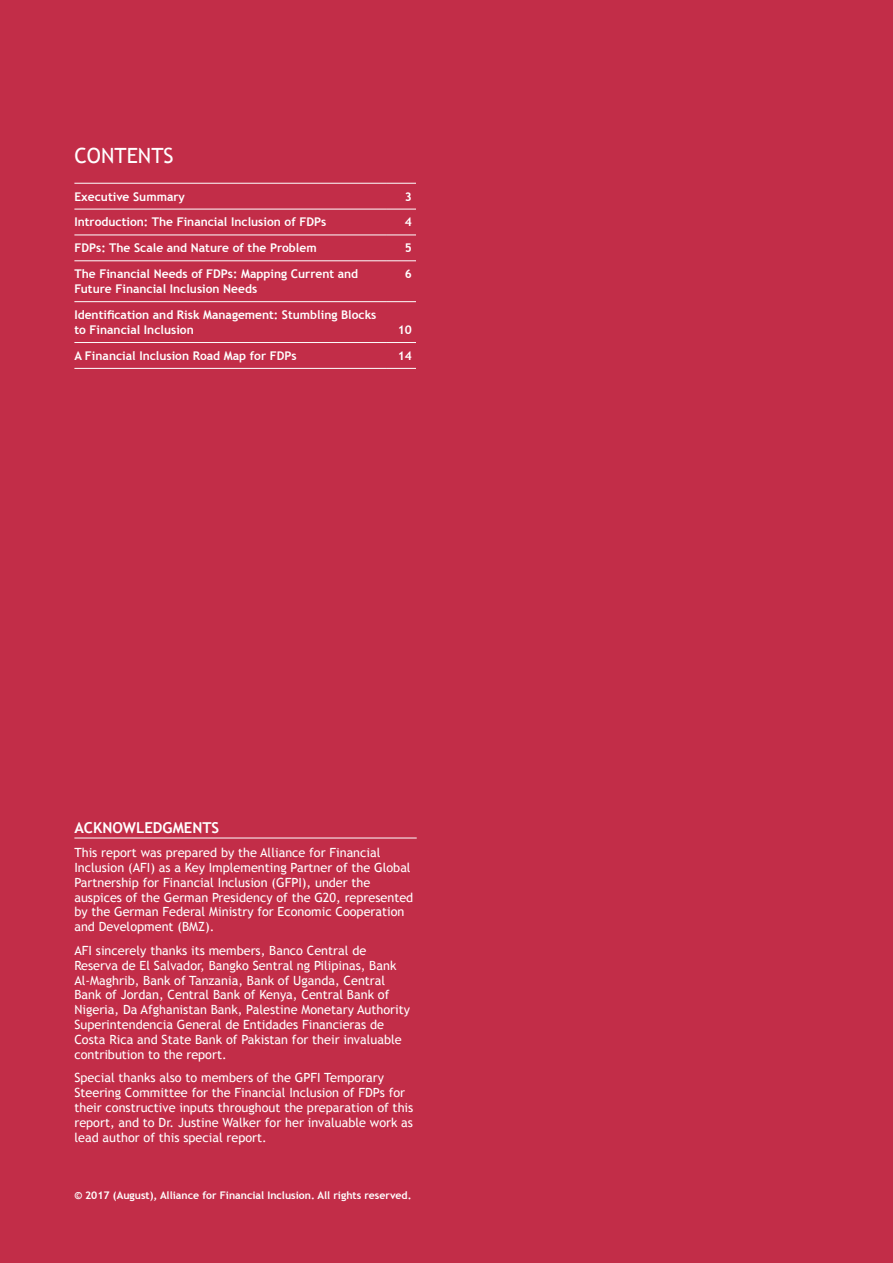
<style>
.page{position:relative;width:893px;height:1263px;background:#c22d48}
.page>*{position:absolute;margin:0;border:0;box-sizing:border-box;transform-origin:0 0}
.t1{font:21px "Trebuchet MS";color:#fff}
.t2{font:700 15px "Trebuchet MS";color:#fff}
.t3{font:12.6px/14.9px "Trebuchet MS";color:#fff}
.t4{font:700 12px/15px "Trebuchet MS";color:#fff}
.t5{font:700 10.5px "Trebuchet MS";color:#fff}
</style>
<div class="page">
<hr style="left:74px;top:838px;width:343px;height:1px;background:#fff">
<hr style="left:74px;top:183px;width:313px;height:1px;background:#fff">
<svg style="left:387px;top:183px;width:29px;height:1px"></svg>
<hr style="left:74px;top:209px;width:313px;height:1px;background:#fff">
<svg style="left:387px;top:209px;width:29px;height:1px"></svg>
<hr style="left:74px;top:235px;width:313px;height:1px;background:#fff">
<svg style="left:387px;top:235px;width:29px;height:1px"></svg>
<hr style="left:74px;top:260px;width:313px;height:1px;background:#fff">
<svg style="left:387px;top:260px;width:29px;height:1px"></svg>
<hr style="left:74px;top:301px;width:313px;height:1px;background:#fff">
<svg style="left:387px;top:301px;width:29px;height:1px"></svg>
<hr style="left:74px;top:342px;width:313px;height:1px;background:#fff">
<svg style="left:387px;top:342px;width:29px;height:1px"></svg>
<hr style="left:74px;top:368px;width:313px;height:1px;background:#fff">
<svg style="left:387px;top:368px;width:29px;height:1px"></svg>
<h1 class="t1" style="left:74px;top:144px;width:101px">CONTENTS</h1>
<p class="t4" style="left:74px;top:189px;width:112px">Executive Summary</p>
<p class="t4" style="left:405px;top:189px;width:9px">3</p>
<p class="t4" style="left:74px;top:215px;width:253px">Introduction: The Financial Inclusion of FDPs</p>
<p class="t4" style="left:405px;top:215px;width:9px">4</p>
<p class="t4" style="left:74px;top:241px;width:244px">FDPs: The Scale and Nature of the Problem</p>
<p class="t4" style="left:405px;top:241px;width:9px">5</p>
<p class="t4" style="left:74px;top:266px;width:285px">The Financial Needs of FDPs: Mapping Current and<br>Future Financial Inclusion Needs</p>
<p class="t4" style="left:405px;top:266px;width:9px">6</p>
<p class="t4" style="left:74px;top:307px;width:304px">Identification and Risk Management: Stumbling Blocks to Financial Inclusion</p>
<p class="t4" style="left:398px;top:322px;width:16px">10</p>
<p class="t4" style="left:74px;top:348px;width:224px">A Financial Inclusion Road Map for FDPs</p>
<p class="t4" style="left:398px;top:348px;width:16px">14</p>
<p class="t2" style="left:74px;top:819px;width:146px">ACKNOWLEDGMENTS</p>
<p class="t3" style="left:74px;top:845px;width:340px">This report was prepared by the Alliance for Financial Inclusion (AFI) as a Key Implementing Partner of the Global Partnership for Financial Inclusion (GFPI), under the auspices of the German Presidency of the G20, represented by the German Federal Ministry for Economic Cooperation and Development (BMZ).</p>
<p class="t3" style="left:74px;top:943px;width:337px">AFI sincerely thanks its members, Banco Central de Reserva de El Salvador, Bangko Sentral ng Pilipinas, Bank Al-Maghrib, Bank of Tanzania, Bank of Uganda, Central Bank of Jordan, Central Bank of Kenya, Central Bank of Nigeria, Da Afghanistan Bank, Palestine Monetary Authority Superintendencia General de Entidades Financieras de Costa Rica and State Bank of Pakistan for their invaluable contribution to the report.</p>
<p class="t3" style="left:74px;top:1071px;width:340px">Special thanks also to members of the GPFI Temporary Steering Committee for the Financial Inclusion of FDPs for their constructive inputs throughout the preparation of this report, and to Dr. Justine Walker for her invaluable work as lead author of this special report.</p>
<p class="t5" style="left:74px;top:1189px;width:339px">© 2017 (August), Alliance for Financial Inclusion. All rights reserved.</p>
</div>
